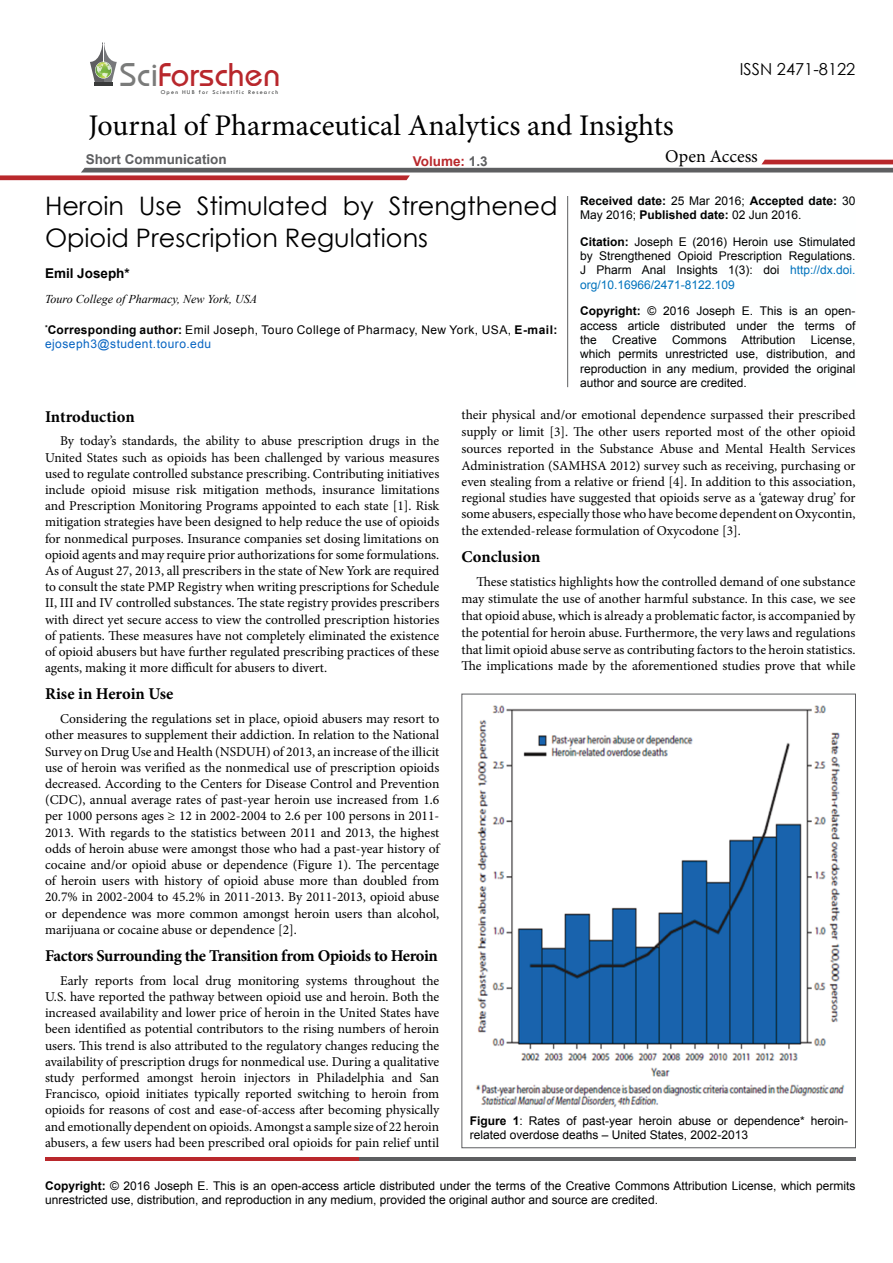
<style>
.page{position:relative;width:893px;height:1263px;background:#fff}
.page>*{position:absolute;margin:0;border:0;box-sizing:border-box;transform-origin:0 0}
.t1{font:34.2px "Opal";color:#b8272c}
.t2{font:30px "Minion Pro";color:#000}
.t3{font:25.5px/31.5px "Century Gothic";color:#000}
.t4{font:18px "Minion Pro";color:#000}
.List_Paragraph{font:700 16.5px "Minion Pro";letter-spacing:-.02em;color:#000}
.List_Paragraph-2{font:700 16.5px "Minion Pro";color:#000}
.Body_Text{font:16.5px "Century Gothic";color:#000}
.t5{font:13.5px/16.2px "Minion Pro";color:#000;text-align:justify}
.t6{font:700 13.5px "Arial";color:#5e5f61}
.t7{font:700 13.5px "Arial";color:#000}
.t8{font:700 13.5px "Arial";color:#b9282c}
.t9{font:12px/14.4px "Arial";color:#000;text-align:justify}
.t10{font:12px/14.4px "Arial";letter-spacing:.04em;color:#000}
.t11{font:700 12px/14.4px "Arial";color:#000}
.t12{font:italic 12px "Times New Roman";color:#000}
.t13{font:6px "Tw Cen";letter-spacing:.2em;color:#393a3a}
.s1{color:#7a7b7a}
.s2{color:#5e5f61}
.s3{font-weight:400}
.s4{font-weight:700}
.s5{color:#0072bc}
.s6{color:#0563c1}
</style>
<div class="page">
<hr style="left:94px;top:82px;width:19px;height:4px;background:#393a3a">
<svg style="left:90px;top:42px;width:27px;height:40px"></svg>
<svg style="left:0;top:160px;width:893px;height:20px"></svg>
<hr style="left:45px;top:1157px;width:314px;height:4px;background:#b9282c">
<hr style="left:359px;top:1157px;width:496px;height:4px;background:#5d5e60">
<hr style="left:567px;top:196px;width:1px;height:191px;background:#5e5f61">
<img style="left:475px;top:705px;width:370px;height:403px">
<h1 class="t1" style="left:120px;top:54px;width:162px"><span class="s1">Sci</span>Forschen</h1>
<p class="t13" style="left:161px;top:88px;width:119px">Open HUB for Scientific Research</p>
<h2 class="t2" style="left:88px;top:105px;width:587px">Journal of Pharmaceutical Analytics and Insights</h2>
<h3 class="t4" style="left:665px;top:145px;width:94px">Open Access</h3>
<p class="Body_Text" style="left:740px;top:58px;width:117px">ISSN 2471-8122</p>
<p class="t6" style="left:86px;top:151px;width:143px">Short Communication</p>
<p class="t8" style="left:413px;top:152px;width:76px">Volume: <span class="s2">1.3</span></p>
<p class="t3" style="left:45px;top:190px;width:514px">Heroin Use Stimulated by Strengthened<br>Opioid Prescription Regulations</p>
<p class="t7" style="left:45px;top:264px;width:86px">Emil Joseph*</p>
<p class="t12" style="left:45px;top:290px;width:214px">Touro College of Pharmacy, New York, USA</p>
<p class="t11" style="left:580px;top:194px;width:277px">Received date: <span class="s3">25 Mar 2016;</span> Accepted date: <span class="s3">30<br>May 2016;</span> Published date: <span class="s3">02 Jun 2016.</span></p>
<p class="t9" style="left:580px;top:234px;width:277px"><span class="s4">Citation:</span> Joseph E (2016) Heroin use Stimulated by Strengthened Opioid Prescription Regulations.<br>J Pharm Anal Insights 1(3): doi <span class="s5">http://dx.doi. org/10.16966/2471-8122.109</span></p>
<p class="t9" style="left:580px;top:304px;width:277px"><span class="s4">Copyright:</span> © 2016 Joseph E. This is an open&shy;access article distributed under the terms of the</p>
<p class="t10" style="left:45px;top:323px;width:514px"><sup>*</sup><span class="s4">Corresponding author:</span> Emil Joseph, Touro College of Pharmacy, New York, USA, <span class="s4">E-mail: </span><span class="s6">ejoseph3@student.touro.edu</span></p>
<p class="t9" style="left:612px;top:333px;width:46px">Creative</p>
<p class="t9" style="left:672px;top:333px;width:125px">Commons Attribution</p>
<p class="t9" style="left:580px;top:333px;width:277px;text-indent:231px">License, which permits unrestricted use, distribution, and reproduction in any medium, provided the original author and source are credited.</p>
<p class="List_Paragraph" style="left:45px;top:405px;width:91px">Introduction</p>
<p class="t5" style="left:45px;top:433px;width:396px;text-indent:15px">By today’s standards, the ability to abuse prescription drugs in the United States such as opioids has been challenged by various measures used to regulate controlled substance prescribing. Contributing initiatives include opioid misuse risk mitigation methods, insurance limitations and Prescription Monitoring Programs appointed to each state [1]. Risk mitigation strategies have been designed to help reduce the use of opioids for nonmedical purposes. Insurance companies set dosing limitations on opioid agents and may require prior authorizations for some formulations.<br>As of August 27, 2013, all prescribers in the state of New York are required to consult the state PMP Registry when writing prescriptions for Schedule II, III and IV controlled substances. The state registry provides prescribers with direct yet secure access to view the controlled prescription histories of patients. These measures have not completely eliminated the existence of opioid abusers but have further regulated prescribing practices of these agents, making it more difficult for abusers to divert.</p>
<p class="List_Paragraph-2" style="left:45px;top:683px;width:130px">Rise in Heroin Use</p>
<p class="t5" style="left:45px;top:711px;width:396px;text-indent:15px">Considering the regulations set in place, opioid abusers may resort to other measures to supplement their addiction. In relation to the National Survey on Drug Use and Health (NSDUH) of 2013, an increase of the illicit use of heroin was verified as the nonmedical use of prescription opioids decreased. According to the Centers for Disease Control and Prevention (CDC), annual average rates of past-year heroin use increased from 1.6 per 1000 persons ages ≥ 12 in 2002-2004 to 2.6 per 100 persons in 2011- 2013. With regards to the statistics between 2011 and 2013, the highest odds of heroin abuse were amongst those who had a past-year history of cocaine and/or opioid abuse or dependence (Figure 1). The percentage of heroin users with history of opioid abuse more than doubled from 20.7% in 2002-2004 to 45.2% in 2011-2013. By 2011-2013, opioid abuse or dependence was more common amongst heroin users than alcohol, marijuana or cocaine abuse or dependence [2].</p>
<p class="List_Paragraph" style="left:45px;top:944px;width:394px">Factors Surrounding the Transition from Opioids to Heroin</p>
<p class="t5" style="left:45px;top:972px;width:396px;text-indent:15px">Early reports from local drug monitoring systems throughout the U.S. have reported the pathway between opioid use and heroin. Both the increased availability and lower price of heroin in the United States have been identified as potential contributors to the rising numbers of heroin users. This trend is also attributed to the regulatory changes reducing the availability of prescription drugs for nonmedical use. During a qualitative study performed amongst heroin injectors in Philadelphia and San Francisco, opioid initiates typically reported switching to heroin from opioids for reasons of cost and ease-of-access after becoming physically and emotionally dependent on opioids. Amongst a sample size of 22 heroin abusers, a few users had been prescribed oral opioids for pain relief until</p>
<p class="t5" style="left:461px;top:407px;width:395px">their physical and/or emotional dependence surpassed their prescribed supply or limit [3]. The other users reported most of the other opioid sources reported in the Substance Abuse and Mental Health Services Administration (SAMHSA 2012) survey such as receiving, purchasing or even stealing from a relative or friend [4]. In addition to this association, regional studies have suggested that opioids serve as a ‘gateway drug’ for some abusers, especially those who have become dependent on Oxycontin, the extended-release formulation of Oxycodone [3].</p>
<p class="List_Paragraph-2" style="left:461px;top:545px;width:81px">Conclusion</p>
<p class="t5" style="left:461px;top:573px;width:395px;line-height:17px;text-indent:15px">These statistics highlights how the controlled demand of one substance may stimulate the use of another harmful substance. In this case, we see that opioid abuse, which is already a problematic factor, is accompanied by the potential for heroin abuse. Furthermore, the very laws and regulations that limit opioid abuse serve as contributing factors to the heroin statistics.<br>The implications made by the aforementioned studies prove that while</p>
<p class="t9" style="left:470px;top:1114px;width:380px"><span class="s4">Figure 1</span>: Rates of past-year heroin abuse or dependence* heroin&shy;related overdose deaths – United States, 2002-2013</p>
<p class="t9" style="left:45px;top:1178px;width:812px"><span class="s4">Copyright:</span> © 2016 Joseph E. This is an open-access article distributed under the terms of the Creative Commons Attribution License, which permits unrestricted use, distribution, and reproduction in any medium, provided the original author and source are credited.</p>
</div>
